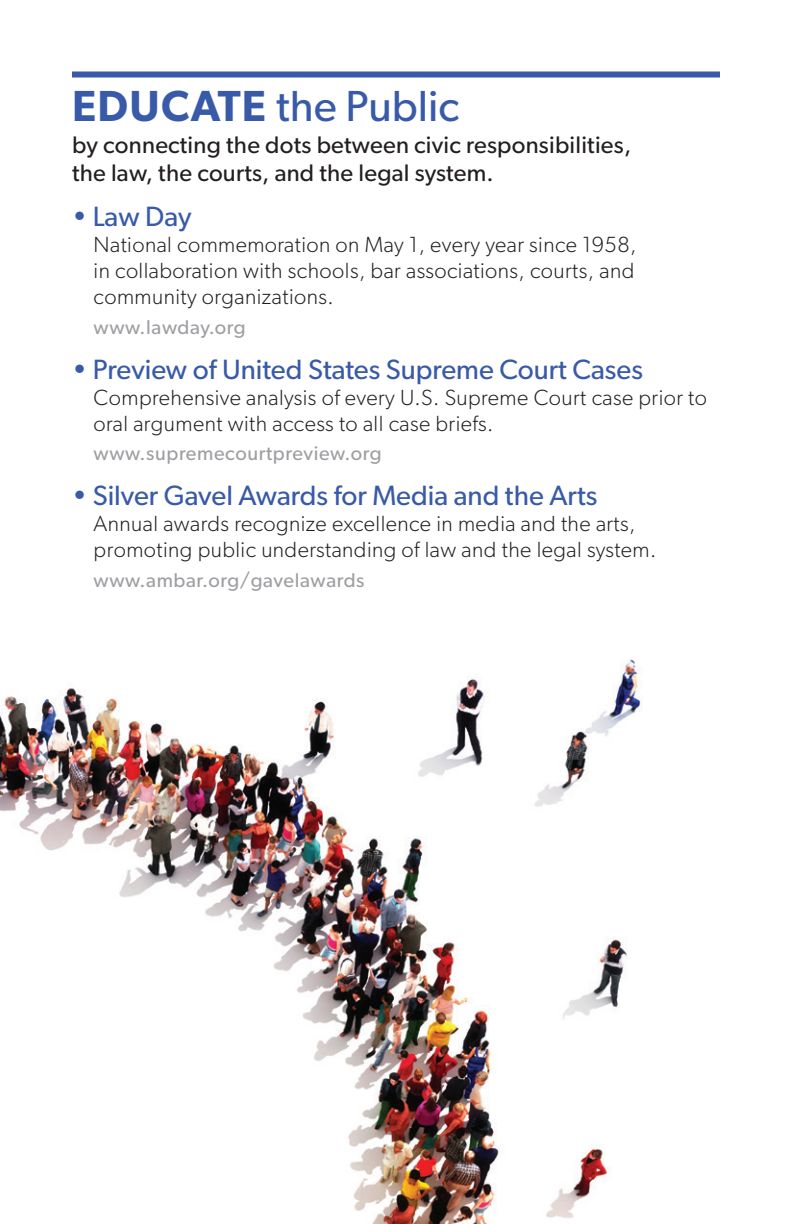
<style>
.page{position:relative;width:792px;height:1224px;background:#fff}
.page>*{position:absolute;margin:0;border:0;box-sizing:border-box;transform-origin:0 0}
.HEAD{font:43.6px "Gibson";color:#385aa8}
.Bullet_Head1{font:28px "Gibson";color:#385aa8}
.copy_MAIN{font:24px/28px "Gibson";letter-spacing:.01em;color:#231f20}
.body{font:300 22px/26px "Gibson";letter-spacing:.02em;color:#231f20}
.website{font:20px "Gibson";letter-spacing:.03em;color:#9d9fa2}
.s1{font-weight:600}
</style>
<div class="page">
<img style="left:0;top:659px;width:643px;height:565px">
<div style="left:72px;top:72px;width:648px;height:6px;background:#385aa8"></div>
<p class="HEAD" style="left:72px;top:79px;width:389px"><span class="s1">EDUCATE</span> the Public</p>
<p class="copy_MAIN" style="left:72px;top:130px;width:561px">by connecting the dots between civic responsibilities, the law, the courts, and the legal system.</p>
<p class="Bullet_Head1" style="left:72px;top:200px;width:121px">• Law Day</p>
<p class="body" style="left:94px;top:231px;width:544px;text-align:justify">National commemoration on May 1, every year since 1958, in collaboration with schools, bar associations, courts, and community organizations.</p>
<p class="website" style="left:94px;top:315px;width:154px">www.lawday.org</p>
<p class="Bullet_Head1" style="left:72px;top:352px;width:572px">• Preview of United States Supreme Court Cases</p>
<p class="body" style="left:94px;top:384px;width:615px">Comprehensive analysis of every U.S. Supreme Court case prior to oral argument with access to all case briefs.</p>
<p class="website" style="left:94px;top:441px;width:289px">www.supremecourtpreview.org</p>
<p class="Bullet_Head1" style="left:72px;top:479px;width:527px">• Silver Gavel Awards for Media and the Arts</p>
<p class="body" style="left:94px;top:510px;width:564px">Annual awards recognize excellence in media and the arts, promoting public understanding of law and the legal system.</p>
<p class="website" style="left:94px;top:568px;width:272px">www.ambar.org/gavelawards</p>
</div>
